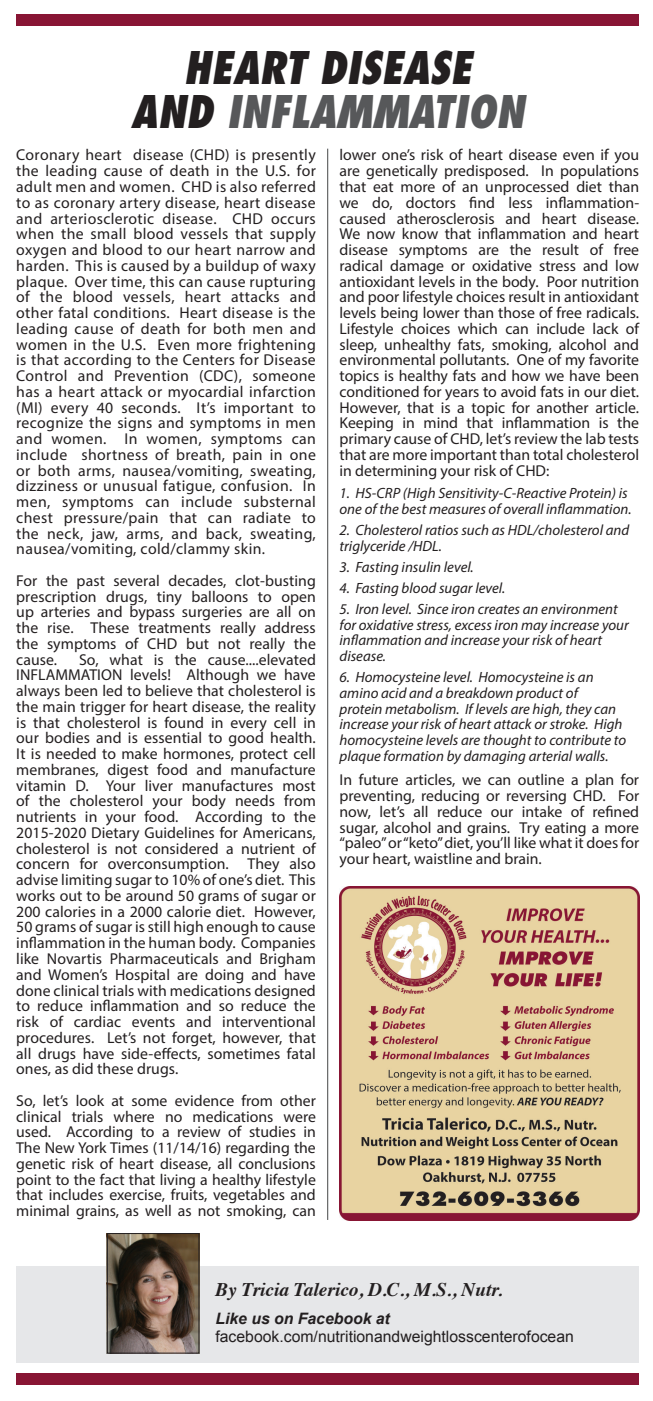
<style>
.page{position:relative;width:653px;height:1401px;background:#fff}
.page>*{position:absolute;margin:0;border:0;box-sizing:border-box;transform-origin:0 0}
.t1{font:italic 800 condensed 43.75px/43.8px "Futura";color:#231f20;text-align:center}
.t2{font:italic 700 19.25px "Times";color:#231f20}
.t3{font:15.75px/15.8px "Myriad Pro";color:#231f20;text-align:justify}
.t4{font:15.75px "Arial";color:#231f20}
.t5{font:italic 700 15.75px "Arial";color:#231f20}
.t6{font:italic 14.88px/15.8px "Myriad Pro";color:#231f20}
.s1{color:#57585a}
</style>
<div class="page">
<div style="left:16px;top:1266px;width:622px;height:96px;background:#e6e7e9"></div>
<img style="left:339px;top:886px;width:299px;height:334px">
<hr style="left:327px;top:149px;width:1px;height:1071px;background:#454647">
<img style="left:109px;top:1235px;width:88px;height:116px">
<div style="left:107px;top:1233px;width:92px;height:120px;border:1px solid #231f20"></div>
<div style="left:16px;top:14px;width:622px;height:12px;background:#881534"></div>
<div style="left:16px;top:1373px;width:622px;height:11px;background:#881534"></div>
<h1 class="t1" style="left:131px;top:45px;width:395px">HEART DISEASE<br>AND <span class="s1">INFLAMMATION</span></h1>
<p class="t3" style="left:16px;top:147px;width:301px">Coronary heart disease (CHD) is presently the leading cause of death in the U.S. for adult men and women. CHD is also referred to as coronary artery disease, heart disease and arteriosclerotic disease. CHD occurs when the small blood vessels that supply oxygen and blood to our heart narrow and harden. This is caused by a buildup of waxy plaque. Over time, this can cause rupturing of the blood vessels, heart attacks and other fatal conditions. Heart disease is the leading cause of death for both men and women in the U.S. Even more frightening is that according to the Centers for Disease Control and Prevention (CDC), someone has a heart attack or myocardial infarction (MI) every 40 seconds. It’s important to recognize the signs and symptoms in men and women. In women, symptoms can include shortness of breath, pain in one or both arms, nausea/vomiting, sweating, dizziness or unusual fatigue, confusion. In men, symptoms can include substernal chest pressure/pain that can radiate to the neck, jaw, arms, and back, sweating, nausea/vomiting, cold/clammy skin.</p>
<p class="t3" style="left:16px;top:572px;width:301px">For the past several decades, clot-busting prescription drugs, tiny balloons to open up arteries and bypass surgeries are all on the rise. These treatments really address the symptoms of CHD but not really the cause.</p>
<p class="t3" style="left:16px;top:651px;width:301px;text-indent:63px">So, what is the cause....elevated INFLAMMATION levels! Although we have always been led to believe that cholesterol is the main trigger for heart disease, the reality is that cholesterol is found in every cell in our bodies and is essential to good health.<br>It is needed to make hormones, protect cell membranes, digest food and manufacture vitamin D. Your liver manufactures most of the cholesterol your body needs from nutrients in your food. According to the 2015-2020 Dietary Guidelines for Americans, cholesterol is not considered a nutrient of concern for overconsumption. They also advise limiting sugar to 10% of one’s diet. This works out to be around 50 grams of sugar or 200 calories in a 2000 calorie diet. However, 50 grams of sugar is still high enough to cause inflammation in the human body. Companies like Novartis Pharmaceuticals and Brigham and Women’s Hospital are doing and have done clinical trials with medications designed to reduce inflammation and so reduce the risk of cardiac events and interventional procedures. Let’s not forget, however, that all drugs have side-effects, sometimes fatal ones, as did these drugs.</p>
<p class="t3" style="left:16px;top:1092px;width:301px">So, let’s look at some evidence from other clinical trials where no medications were used. According to a review of studies in The New York Times (11/14/16) regarding the genetic risk of heart disease, all conclusions point to the fact that living a healthy lifestyle that includes exercise, fruits, vegetables and minimal grains, as well as not smoking, can</p>
<p class="t3" style="left:339px;top:147px;width:301px">lower one’s risk of heart disease even if you are genetically predisposed. In populations that eat more of an unprocessed diet than we do, doctors find less inflammation&shy;caused atherosclerosis and heart disease.<br>We now know that inflammation and heart disease symptoms are the result of free radical damage or oxidative stress and low antioxidant levels in the body. Poor nutrition and poor lifestyle choices result in antioxidant levels being lower than those of free radicals.<br>Lifestyle choices which can include lack of sleep, unhealthy fats, smoking, alcohol and environmental pollutants. One of my favorite topics is healthy fats and how we have been conditioned for years to avoid fats in our diet.<br>However, that is a topic for another article.<br>Keeping in mind that inflammation is the primary cause of CHD, let’s review the lab tests that are more important than total cholesterol in determining your risk of CHD:</p>
<p class="t6" style="left:339px;top:485px;width:293px">1. HS-CRP (High Sensitivity-C-Reactive Protein) is one of the best measures of overall inflammation.</p>
<p class="t6" style="left:339px;top:522px;width:291px">2. Cholesterol ratios such as HDL/cholesterol and triglyceride /HDL.</p>
<p class="t6" style="left:339px;top:559px;width:136px">3. Fasting insulin level.</p>
<p class="t6" style="left:339px;top:580px;width:167px">4. Fasting blood sugar level.</p>
<p class="t6" style="left:339px;top:601px;width:290px">5. Iron level. Since iron creates an environment for oxidative stress, excess iron may increase your inflammation and increase your risk of heart disease.</p>
<p class="t6" style="left:339px;top:669px;width:288px">6. Homocysteine level. Homocysteine is an amino acid and a breakdown product of<br>protein metabolism. If levels are high, they can increase your risk of heart attack or stroke. High homocysteine levels are thought to contribute to plaque formation by damaging arterial walls.</p>
<p class="t3" style="left:339px;top:772px;width:301px">In future articles, we can outline a plan for preventing, reducing or reversing CHD. For now, let’s all reduce our intake of refined sugar, alcohol and grains. Try eating a more “paleo” or “keto” diet, you’ll like what it does for your heart, waistline and brain.</p>
<p class="t2" style="left:215px;top:1271px;width:288px">By Tricia Talerico, D.C., M.S., Nutr.</p>
<p class="t5" style="left:215px;top:1308px;width:176px">Like us on Facebook at</p>
<p class="t4" style="left:215px;top:1326px;width:360px">facebook.com/nutritionandweightlosscenterofocean</p>
</div>
